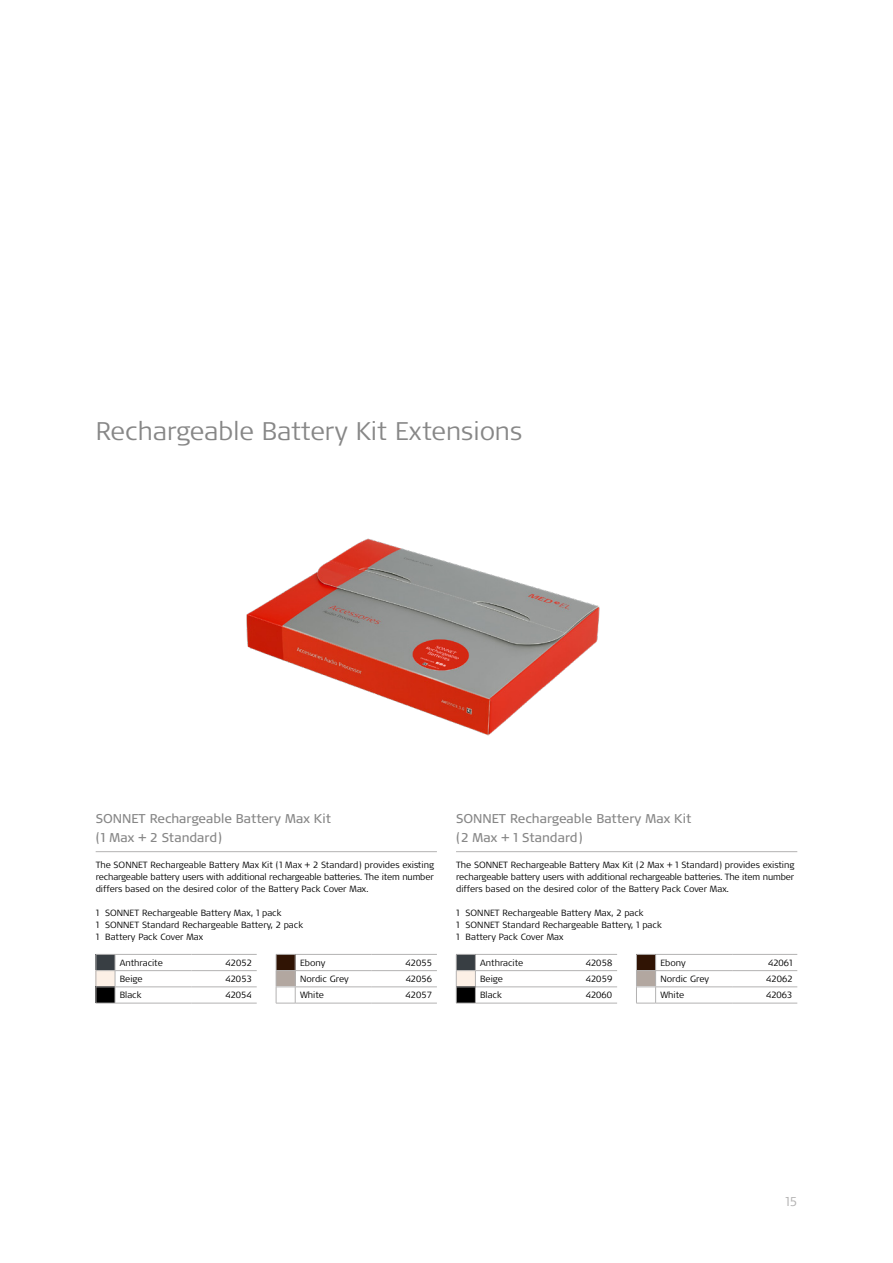
<style>
.page{position:relative;width:893px;height:1263px;background:#fff}
.page>*{position:absolute;margin:0;border:0;box-sizing:border-box;transform-origin:0 0}
.BR_PF_InSubheadline{font:300 25.5px "Signa Pro";color:#878787}
.BR_PF_Bodytext_book{font:12.75px/19.2px "Signa Pro";color:#878787}
.t1{font:300 12.75px "Signa Pro";color:#b3b2b2}
.BR_PF_Infographics_l{font:300 9px/12px "Signa Pro";color:#000;text-align:justify}
</style>
<div class="page">
<hr style="left:115px;top:954px;width:77px;height:1px;background:#b3b2b2">
<hr style="left:192px;top:954px;width:65px;height:1px;background:#b3b2b2">
<hr style="left:115px;top:1003px;width:77px;height:1px;background:#b3b2b2">
<hr style="left:192px;top:1003px;width:65px;height:1px;background:#b3b2b2">
<svg style="left:96px;top:954px;width:20px;height:50px"></svg>
<hr style="left:115px;top:970px;width:77px;height:1px;background:#b3b2b2">
<hr style="left:192px;top:970px;width:65px;height:1px;background:#b3b2b2">
<hr style="left:115px;top:986px;width:77px;height:1px;background:#b3b2b2">
<hr style="left:192px;top:986px;width:65px;height:1px;background:#b3b2b2">
<hr style="left:475px;top:954px;width:77px;height:1px;background:#b3b2b2">
<hr style="left:552px;top:954px;width:65px;height:1px;background:#b3b2b2">
<hr style="left:475px;top:1003px;width:77px;height:1px;background:#b3b2b2">
<hr style="left:552px;top:1003px;width:65px;height:1px;background:#b3b2b2">
<svg style="left:456px;top:954px;width:20px;height:50px"></svg>
<hr style="left:475px;top:970px;width:77px;height:1px;background:#b3b2b2">
<hr style="left:552px;top:970px;width:65px;height:1px;background:#b3b2b2">
<hr style="left:475px;top:986px;width:77px;height:1px;background:#b3b2b2">
<hr style="left:552px;top:986px;width:65px;height:1px;background:#b3b2b2">
<hr style="left:295px;top:954px;width:77px;height:1px;background:#b3b2b2">
<hr style="left:372px;top:954px;width:65px;height:1px;background:#b3b2b2">
<hr style="left:295px;top:986px;width:77px;height:1px;background:#b3b2b2">
<hr style="left:372px;top:986px;width:65px;height:1px;background:#b3b2b2">
<hr style="left:295px;top:970px;width:77px;height:1px;background:#b3b2b2">
<hr style="left:372px;top:970px;width:65px;height:1px;background:#b3b2b2">
<hr style="left:295px;top:1003px;width:77px;height:1px;background:#b3b2b2">
<hr style="left:372px;top:1003px;width:65px;height:1px;background:#b3b2b2">
<svg style="left:276px;top:954px;width:20px;height:50px"></svg>
<hr style="left:656px;top:954px;width:76px;height:1px;background:#b3b2b2">
<hr style="left:732px;top:954px;width:65px;height:1px;background:#b3b2b2">
<hr style="left:656px;top:986px;width:76px;height:1px;background:#b3b2b2">
<hr style="left:732px;top:986px;width:65px;height:1px;background:#b3b2b2">
<hr style="left:656px;top:970px;width:76px;height:1px;background:#b3b2b2">
<hr style="left:732px;top:970px;width:65px;height:1px;background:#b3b2b2">
<hr style="left:656px;top:1003px;width:76px;height:1px;background:#b3b2b2">
<hr style="left:732px;top:1003px;width:65px;height:1px;background:#b3b2b2">
<svg style="left:636px;top:954px;width:20px;height:50px"></svg>
<hr style="left:96px;top:851px;width:341px;height:1px;background:#b3b2b2">
<hr style="left:456px;top:851px;width:341px;height:1px;background:#b3b2b2">
<img style="left:246px;top:538px;width:354px;height:198px">
<p class="BR_PF_InSubheadline" style="left:96px;top:413px;width:428px">Rechargeable Battery Kit Extensions</p>
<p class="BR_PF_Bodytext_book" style="left:96px;top:808px;width:237px">SONNET Rechargeable Battery Max Kit (1 Max + 2 Standard)</p>
<p class="BR_PF_Bodytext_book" style="left:456px;top:808px;width:237px">SONNET Rechargeable Battery Max Kit (2 Max + 1 Standard)</p>
<p class="BR_PF_Infographics_l" style="left:96px;top:858px;width:340px">The SONNET Rechargeable Battery Max Kit (1 Max + 2 Standard) provides existing rechargeable battery users with additional rechargeable batteries. The item number differs based on the desired color of the Battery Pack Cover Max.</p>
<p class="BR_PF_Infographics_l" style="left:96px;top:906px;width:187px">1 SONNET Rechargeable Battery Max, 1 pack</p>
<p class="BR_PF_Infographics_l" style="left:96px;top:918px;width:209px">1 SONNET Standard Rechargeable Battery, 2 pack</p>
<p class="BR_PF_Infographics_l" style="left:96px;top:930px;width:109px">1 Battery Pack Cover Max</p>
<p class="BR_PF_Infographics_l" style="left:456px;top:858px;width:340px">The SONNET Rechargeable Battery Max Kit (2 Max + 1 Standard) provides existing rechargeable battery users with additional rechargeable batteries. The item number differs based on the desired color of the Battery Pack Cover Max.</p>
<p class="BR_PF_Infographics_l" style="left:456px;top:906px;width:189px">1 SONNET Rechargeable Battery Max, 2 pack</p>
<p class="BR_PF_Infographics_l" style="left:456px;top:918px;width:207px">1 SONNET Standard Rechargeable Battery, 1 pack</p>
<p class="BR_PF_Infographics_l" style="left:456px;top:930px;width:109px">1 Battery Pack Cover Max</p>
<p class="BR_PF_Infographics_l" style="left:120px;top:956px;width:44px">Anthracite</p>
<p class="BR_PF_Infographics_l" style="left:226px;top:956px;width:28px">42052</p>
<p class="BR_PF_Infographics_l" style="left:120px;top:972px;width:24px">Beige</p>
<p class="BR_PF_Infographics_l" style="left:226px;top:972px;width:28px">42053</p>
<p class="BR_PF_Infographics_l" style="left:120px;top:989px;width:23px">Black</p>
<p class="BR_PF_Infographics_l" style="left:225px;top:989px;width:28px">42054</p>
<p class="BR_PF_Infographics_l" style="left:300px;top:956px;width:27px">Ebony</p>
<p class="BR_PF_Infographics_l" style="left:406px;top:956px;width:28px">42055</p>
<p class="BR_PF_Infographics_l" style="left:300px;top:972px;width:50px">Nordic Grey</p>
<p class="BR_PF_Infographics_l" style="left:406px;top:972px;width:28px">42056</p>
<p class="BR_PF_Infographics_l" style="left:300px;top:989px;width:25px">White</p>
<p class="BR_PF_Infographics_l" style="left:406px;top:989px;width:28px">42057</p>
<p class="BR_PF_Infographics_l" style="left:480px;top:956px;width:44px">Anthracite</p>
<p class="BR_PF_Infographics_l" style="left:586px;top:956px;width:28px">42058</p>
<p class="BR_PF_Infographics_l" style="left:480px;top:972px;width:24px">Beige</p>
<p class="BR_PF_Infographics_l" style="left:586px;top:972px;width:28px">42059</p>
<p class="BR_PF_Infographics_l" style="left:480px;top:989px;width:23px">Black</p>
<p class="BR_PF_Infographics_l" style="left:586px;top:989px;width:28px">42060</p>
<p class="BR_PF_Infographics_l" style="left:660px;top:956px;width:27px">Ebony</p>
<p class="BR_PF_Infographics_l" style="left:768px;top:956px;width:26px">42061</p>
<p class="BR_PF_Infographics_l" style="left:660px;top:972px;width:50px">Nordic Grey</p>
<p class="BR_PF_Infographics_l" style="left:766px;top:972px;width:28px">42062</p>
<p class="BR_PF_Infographics_l" style="left:660px;top:989px;width:25px">White</p>
<p class="BR_PF_Infographics_l" style="left:766px;top:989px;width:28px">42063</p>
<h2 class="t1" style="left:785px;top:1192px;width:14px">15</h2>
</div>
